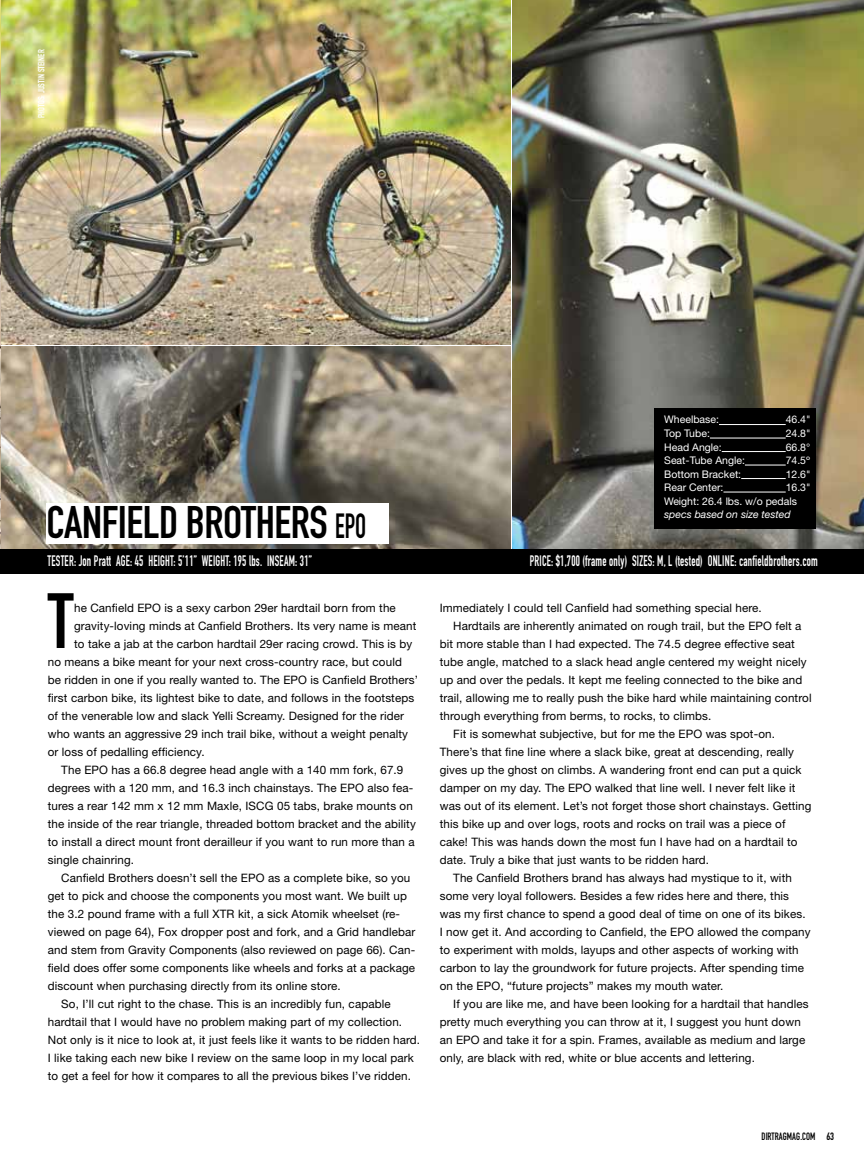
<style>
.page{position:relative;width:864px;height:1161px;background:#fff}
.page>*{position:absolute;margin:0;border:0;box-sizing:border-box;transform-origin:0 0}
.t1{font:76.95px "DIN Engschrift";color:#000}
.t2{font:45px "DIN Engschrift";letter-spacing:-.01em;color:#000}
.t3{font:15px "DIN Engschrift";letter-spacing:.02em;color:#fff;scale:.75 1}
.t4{font:11.7px "Helvetica Neue";letter-spacing:.01em;color:#000}
.t5{font:10.5px/13.5px "Helvetica Neue";color:#fff}
.t6{font:italic 10.5px "Helvetica Neue";color:#fff}
.t7{font:10.5px "DIN Engschrift";letter-spacing:.01em;color:#000;scale:.9 1}
.t8{font:9px "DIN Engschrift";color:#fff}
.s1{font-size:34.5px}
</style>
<div class="page">
<img style="left:1px;top:0;width:509px;height:344px">
<img style="left:1px;top:347px;width:509px;height:202px">
<img style="left:513px;top:0;width:351px;height:549px">
<img style="left:0;top:0;width:1px;height:549px">
<div style="left:654px;top:408px;width:162px;height:120px;background:#000"></div>
<hr style="left:719px;top:424px;width:67px;height:1px;background:#fff">
<hr style="left:710px;top:438px;width:76px;height:1px;background:#fff">
<hr style="left:722px;top:451px;width:64px;height:1px;background:#fff">
<hr style="left:745px;top:465px;width:41px;height:1px;background:#fff">
<hr style="left:741px;top:478px;width:45px;height:1px;background:#fff">
<hr style="left:724px;top:492px;width:62px;height:1px;background:#fff">
<div style="left:46px;top:503px;width:342px;height:41px;background:#fff"></div>
<div style="left:0;top:549px;width:864px;height:25px;background:#000"></div>
<p class="t8" style="left:36px;top:118px;width:70px;rotate:-90deg">PHOTOS: JUSTIN STEINER</p>
<p class="t5" style="left:664px;top:413px;width:56px">Wheelbase:</p>
<p class="t5" style="left:786px;top:413px;width:26px">46.4"</p>
<p class="t5" style="left:664px;top:426px;width:47px">Top Tube:</p>
<p class="t5" style="left:786px;top:426px;width:26px">24.8"</p>
<p class="t5" style="left:664px;top:440px;width:59px">Head Angle:</p>
<p class="t5" style="left:786px;top:440px;width:26px">66.8°</p>
<p class="t5" style="left:664px;top:453px;width:82px">Seat-Tube Angle:</p>
<p class="t5" style="left:786px;top:453px;width:26px">74.5º</p>
<p class="t5" style="left:664px;top:467px;width:79px">Bottom Bracket:</p>
<p class="t5" style="left:786px;top:467px;width:26px">12.6"</p>
<p class="t5" style="left:664px;top:480px;width:61px">Rear Center:</p>
<p class="t5" style="left:664px;top:480px;width:148px;text-indent:121px">16.3"<br>Weight: 26.4 lbs. w/o pedals</p>
<p class="t6" style="left:664px;top:508px;width:128px">specs based on size tested</p>
<h2 class="t2" style="left:46px;top:496px;width:319px">CANFIELD BROTHERS <span class="s1">EPO</span></h2>
<p class="t3" style="left:48px;top:552px;width:354px">TESTER: JON PRATT AGE: 45 HEIGHT: 5’11” WEIGHT: 195 LBS. INSEAM: 31”</p>
<p class="t3" style="left:530px;top:552px;width:386px">PRICE: $1,700 (FRAME ONLY) SIZES: M, L (TESTED) ONLINE: CANFIELDBROTHERS.COM</p>
<h1 class="t1" style="left:48px;top:576px;width:27px">T</h1>
<p class="t4" style="left:74px;top:601px;width:323px">he Canfield EPO is a sexy carbon 29er hardtail born from the</p>
<p class="t4" style="left:74px;top:619px;width:344px">gravity-loving minds at Canfield Brothers. Its very name is meant</p>
<p class="t4" style="left:74px;top:637px;width:340px">to take a jab at the carbon hardtail 29er racing crowd. This is by</p>
<p class="t4" style="left:48px;top:655px;width:356px">no means a bike meant for your next cross-country race, but could</p>
<p class="t4" style="left:48px;top:673px;width:372px">be ridden in one if you really wanted to. The EPO is Canfield Brothers’</p>
<p class="t4" style="left:48px;top:691px;width:368px">first carbon bike, its lightest bike to date, and follows in the footsteps</p>
<p class="t4" style="left:48px;top:709px;width:358px">of the venerable low and slack Yelli Screamy. Designed for the rider</p>
<p class="t4" style="left:48px;top:727px;width:362px">who wants an aggressive 29 inch trail bike, without a weight penalty</p>
<p class="t4" style="left:48px;top:745px;width:158px">or loss of pedalling efficiency.</p>
<p class="t4" style="left:61px;top:763px;width:344px">The EPO has a 66.8 degree head angle with a 140 mm fork, 67.9</p>
<p class="t4" style="left:48px;top:781px;width:367px">degrees with a 120 mm, and 16.3 inch chainstays. The EPO also fea-</p>
<p class="t4" style="left:48px;top:799px;width:367px">tures a rear 142 mm x 12 mm Maxle, ISCG 05 tabs, brake mounts on</p>
<p class="t4" style="left:48px;top:817px;width:370px">the inside of the rear triangle, threaded bottom bracket and the ability</p>
<p class="t4" style="left:48px;top:835px;width:368px">to install a direct mount front derailleur if you want to run more than a</p>
<p class="t4" style="left:48px;top:853px;width:88px">single chainring.</p>
<p class="t4" style="left:61px;top:871px;width:351px">Canfield Brothers doesn’t sell the EPO as a complete bike, so you</p>
<p class="t4" style="left:48px;top:889px;width:361px">get to pick and choose the components you most want. We built up</p>
<p class="t4" style="left:48px;top:907px;width:354px">the 3.2 pound frame with a full XTR kit, a sick Atomik wheelset (re-</p>
<p class="t4" style="left:48px;top:925px;width:369px">viewed on page 64), Fox dropper post and fork, and a Grid handlebar</p>
<p class="t4" style="left:48px;top:943px;width:369px">and stem from Gravity Components (also reviewed on page 66). Can-</p>
<p class="t4" style="left:48px;top:961px;width:369px">field does offer some components like wheels and forks at a package</p>
<p class="t4" style="left:48px;top:979px;width:294px">discount when purchasing directly from its online store.</p>
<p class="t4" style="left:61px;top:997px;width:331px">So, I’ll cut right to the chase. This is an incredibly fun, capable</p>
<p class="t4" style="left:48px;top:1015px;width:356px">hardtail that I would have no problem making part of my collection.</p>
<p class="t4" style="left:48px;top:1033px;width:374px">Not only is it nice to look at, it just feels like it wants to be ridden hard.</p>
<p class="t4" style="left:48px;top:1051px;width:368px">I like taking each new bike I review on the same loop in my local park</p>
<p class="t4" style="left:48px;top:1069px;width:365px">to get a feel for how it compares to all the previous bikes I’ve ridden.</p>
<p class="t4" style="left:440px;top:601px;width:324px">Immediately I could tell Canfield had something special here.</p>
<p class="t4" style="left:453px;top:619px;width:350px">Hardtails are inherently animated on rough trail, but the EPO felt a</p>
<p class="t4" style="left:440px;top:637px;width:357px">bit more stable than I had expected. The 74.5 degree effective seat</p>
<p class="t4" style="left:440px;top:655px;width:368px">tube angle, matched to a slack head angle centered my weight nicely</p>
<p class="t4" style="left:440px;top:673px;width:364px">up and over the pedals. It kept me feeling connected to the bike and</p>
<p class="t4" style="left:440px;top:691px;width:373px">trail, allowing me to really push the bike hard while maintaining control</p>
<p class="t4" style="left:440px;top:709px;width:273px">through everything from berms, to rocks, to climbs.</p>
<p class="t4" style="left:453px;top:727px;width:323px">Fit is somewhat subjective, but for me the EPO was spot-on.</p>
<p class="t4" style="left:440px;top:745px;width:356px">There’s that fine line where a slack bike, great at descending, really</p>
<p class="t4" style="left:440px;top:763px;width:363px">gives up the ghost on climbs. A wandering front end can put a quick</p>
<p class="t4" style="left:440px;top:781px;width:357px">damper on my day. The EPO walked that line well. I never felt like it</p>
<p class="t4" style="left:440px;top:799px;width:373px">was out of its element. Let’s not forget those short chainstays. Getting</p>
<p class="t4" style="left:440px;top:817px;width:347px">this bike up and over logs, roots and rocks on trail was a piece of</p>
<p class="t4" style="left:440px;top:835px;width:359px">cake! This was hands down the most fun I have had on a hardtail to</p>
<p class="t4" style="left:440px;top:853px;width:271px">date. Truly a bike that just wants to be ridden hard.</p>
<p class="t4" style="left:453px;top:871px;width:340px">The Canfield Brothers brand has always had mystique to it, with</p>
<p class="t4" style="left:440px;top:889px;width:351px">some very loyal followers. Besides a few rides here and there, this</p>
<p class="t4" style="left:440px;top:907px;width:367px">was my first chance to spend a good deal of time on one of its bikes.</p>
<p class="t4" style="left:440px;top:925px;width:372px">I now get it. And according to Canfield, the EPO allowed the company</p>
<p class="t4" style="left:440px;top:943px;width:360px">to experiment with molds, layups and other aspects of working with</p>
<p class="t4" style="left:440px;top:961px;width:366px">carbon to lay the groundwork for future projects. After spending time</p>
<p class="t4" style="left:440px;top:979px;width:285px">on the EPO, “future projects” makes my mouth water.</p>
<p class="t4" style="left:453px;top:997px;width:357px">If you are like me, and have been looking for a hardtail that handles</p>
<p class="t4" style="left:440px;top:1015px;width:363px">pretty much everything you can throw at it, I suggest you hunt down</p>
<p class="t4" style="left:440px;top:1033px;width:367px">an EPO and take it for a spin. Frames, available as medium and large</p>
<p class="t4" style="left:440px;top:1051px;width:317px">only, are black with red, white or blue accents and lettering.</p>
<p class="t7" style="left:762px;top:1131px;width:82px">DIRTRAGMAG.COM 63</p>
</div>
